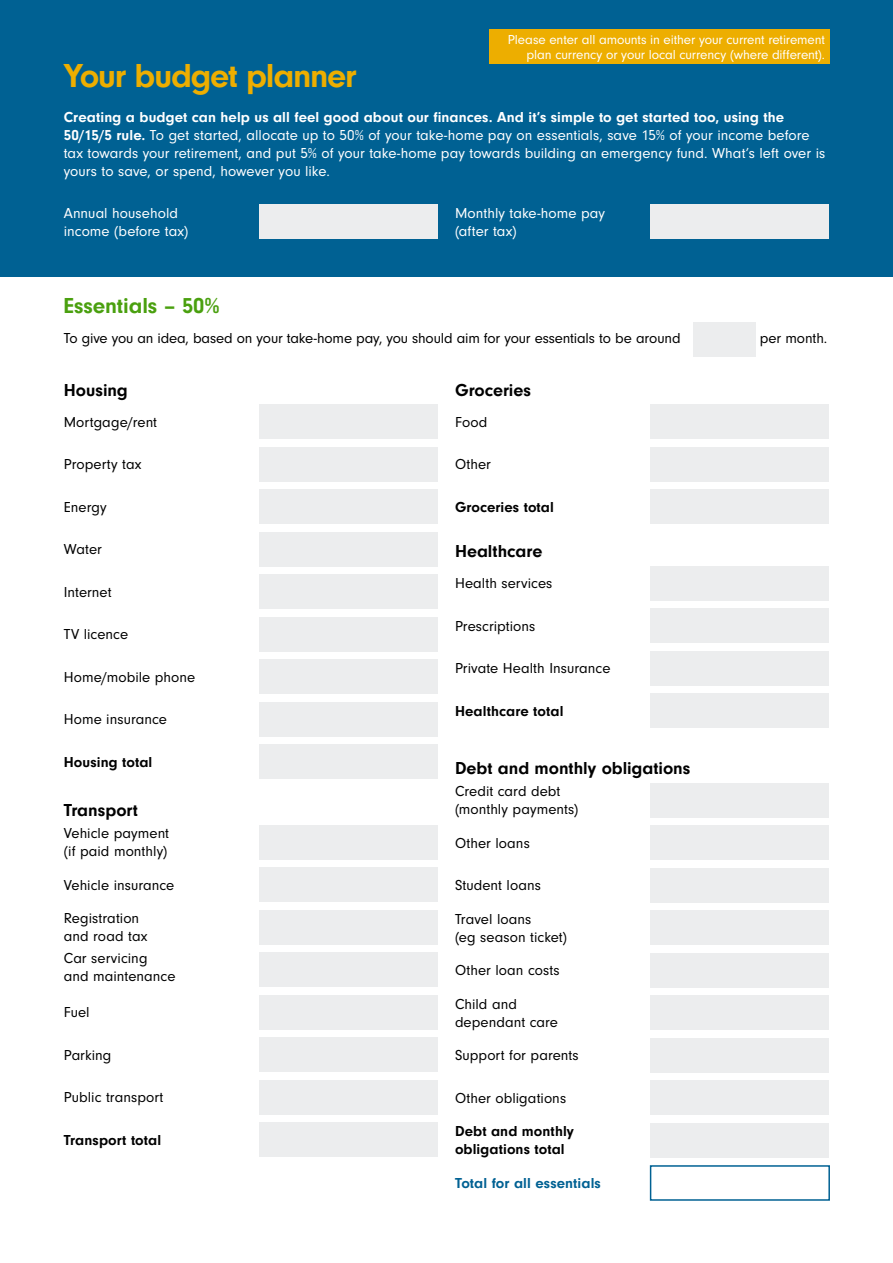
<style>
.page{position:relative;width:893px;height:1263px;background:#fff}
.page>*{position:absolute;margin:0;border:0;box-sizing:border-box;transform-origin:0 0}
.t1{font:700 34.5px "Neuzeit Gro";letter-spacing:-.035em;color:#edae00}
.t2{font:700 22.5px "Neuzeit Gro";letter-spacing:-.005em;color:#4aa00f}
.t3{font:700 18px "Neuzeit Gro";color:#000}
.t4{font:15px/18px "Neuzeit Gro";letter-spacing:.005em;color:#000}
.t5{font:15px/18px "Neuzeit Gro";letter-spacing:.005em;color:#fff}
.t6{font:700 15px/18px "Neuzeit Gro";letter-spacing:.005em;color:#000}
.t7{font:700 15px "Neuzeit Gro";letter-spacing:.005em;color:#006193}
.t8{font:13.5px/15px "Neuzeit Gro";letter-spacing:-.01em;color:#fff;text-align:right}
.s1{font-weight:700}
</style>
<div class="page">
<div style="left:0;top:0;width:893px;height:276px;background:#006193"></div>
<div style="left:259px;top:205px;width:179px;height:34px;background:#ecedee"></div>
<div style="left:259px;top:405px;width:179px;height:34px;background:#ecedee"></div>
<div style="left:259px;top:825px;width:179px;height:34px;background:#ecedee"></div>
<div style="left:259px;top:447px;width:179px;height:34px;background:#ecedee"></div>
<div style="left:259px;top:490px;width:179px;height:34px;background:#ecedee"></div>
<div style="left:259px;top:532px;width:179px;height:34px;background:#ecedee"></div>
<div style="left:259px;top:575px;width:179px;height:34px;background:#ecedee"></div>
<div style="left:259px;top:617px;width:179px;height:34px;background:#ecedee"></div>
<div style="left:259px;top:660px;width:179px;height:34px;background:#ecedee"></div>
<div style="left:259px;top:702px;width:179px;height:34px;background:#ecedee"></div>
<div style="left:259px;top:745px;width:179px;height:34px;background:#ecedee"></div>
<div style="left:651px;top:205px;width:178px;height:34px;background:#ecedee"></div>
<div style="left:489px;top:30px;width:340px;height:34px;background:#edae00"></div>
<div style="left:694px;top:323px;width:62px;height:34px;background:#ecedee"></div>
<div style="left:259px;top:910px;width:179px;height:34px;background:#ecedee"></div>
<div style="left:259px;top:867px;width:179px;height:34px;background:#ecedee"></div>
<div style="left:259px;top:952px;width:179px;height:34px;background:#ecedee"></div>
<div style="left:259px;top:995px;width:179px;height:34px;background:#ecedee"></div>
<div style="left:259px;top:1037px;width:179px;height:34px;background:#ecedee"></div>
<div style="left:259px;top:1080px;width:179px;height:34px;background:#ecedee"></div>
<div style="left:259px;top:1123px;width:179px;height:34px;background:#ecedee"></div>
<div style="left:651px;top:783px;width:178px;height:34px;background:#ecedee"></div>
<div style="left:651px;top:868px;width:178px;height:34px;background:#ecedee"></div>
<div style="left:651px;top:826px;width:178px;height:34px;background:#ecedee"></div>
<div style="left:651px;top:911px;width:178px;height:34px;background:#ecedee"></div>
<div style="left:651px;top:953px;width:178px;height:34px;background:#ecedee"></div>
<div style="left:651px;top:996px;width:178px;height:34px;background:#ecedee"></div>
<div style="left:651px;top:1038px;width:178px;height:34px;background:#ecedee"></div>
<div style="left:651px;top:1081px;width:178px;height:34px;background:#ecedee"></div>
<div style="left:651px;top:1123px;width:178px;height:34px;background:#ecedee"></div>
<div style="left:651px;top:405px;width:178px;height:34px;background:#ecedee"></div>
<div style="left:651px;top:447px;width:178px;height:34px;background:#ecedee"></div>
<div style="left:651px;top:490px;width:178px;height:34px;background:#ecedee"></div>
<div style="left:651px;top:566px;width:178px;height:34px;background:#ecedee"></div>
<div style="left:651px;top:609px;width:178px;height:34px;background:#ecedee"></div>
<div style="left:651px;top:651px;width:178px;height:34px;background:#ecedee"></div>
<div style="left:651px;top:694px;width:178px;height:34px;background:#ecedee"></div>
<div style="left:650px;top:1165px;width:180px;height:36px;border:2px solid #006193"></div>
<p class="t8" style="left:508px;top:32px;width:318px">Please enter all amounts in either your current retirement plan currency or your local currency (where different).</p>
<h1 class="t1" style="left:64px;top:56px;width:294px">Your budget planner</h1>
<p class="t5" style="left:64px;top:109px;width:763px"><span class="s1">Creating a budget can help us all feel good about our finances. And it’s simple to get started too, using the 50/15/5 rule.</span> To get started, allocate up to 50% of your take-home pay on essentials, save 15% of your income before tax towards your retirement, and put 5% of your take-home pay towards building an emergency fund. What’s left over is yours to save, or spend, however you like.</p>
<p class="t5" style="left:64px;top:204px;width:126px">Annual household income (before tax)</p>
<p class="t5" style="left:455px;top:204px;width:152px">Monthly take-home pay (after tax)</p>
<h2 class="t2" style="left:64px;top:293px;width:157px">Essentials – 50%</h2>
<p class="t4" style="left:64px;top:330px;width:618px">To give you an idea, based on your take-home pay, you should aim for your essentials to be around</p>
<p class="t4" style="left:760px;top:330px;width:69px">per month.</p>
<p class="t3" style="left:64px;top:379px;width:65px">Housing</p>
<p class="t4" style="left:64px;top:413px;width:95px">Mortgage/rent</p>
<p class="t4" style="left:64px;top:456px;width:79px">Property tax</p>
<p class="t4" style="left:64px;top:498px;width:44px">Energy</p>
<p class="t4" style="left:64px;top:541px;width:40px">Water</p>
<p class="t4" style="left:64px;top:583px;width:49px">Internet</p>
<p class="t4" style="left:64px;top:626px;width:66px">TV licence</p>
<p class="t4" style="left:64px;top:668px;width:133px">Home/mobile phone</p>
<p class="t4" style="left:64px;top:711px;width:105px">Home insurance</p>
<p class="t6" style="left:64px;top:753px;width:90px">Housing total</p>
<p class="t3" style="left:64px;top:800px;width:76px">Transport</p>
<p class="t4" style="left:64px;top:824px;width:107px">Vehicle payment (if paid monthly)</p>
<p class="t4" style="left:64px;top:876px;width:112px">Vehicle insurance</p>
<p class="t4" style="left:64px;top:909px;width:85px">Registration and road tax</p>
<p class="t4" style="left:64px;top:949px;width:113px">Car servicing and maintenance</p>
<p class="t4" style="left:64px;top:1003px;width:27px">Fuel</p>
<p class="t4" style="left:64px;top:1046px;width:49px">Parking</p>
<p class="t4" style="left:64px;top:1088px;width:101px">Public transport</p>
<p class="t6" style="left:64px;top:1131px;width:99px">Transport total</p>
<p class="t3" style="left:455px;top:379px;width:78px">Groceries</p>
<p class="t4" style="left:455px;top:413px;width:34px">Food</p>
<p class="t4" style="left:455px;top:456px;width:37px">Other</p>
<p class="t6" style="left:455px;top:498px;width:100px">Groceries total</p>
<p class="t3" style="left:455px;top:541px;width:89px">Healthcare</p>
<p class="t4" style="left:455px;top:575px;width:99px">Health services</p>
<p class="t4" style="left:455px;top:617px;width:82px">Prescriptions</p>
<p class="t4" style="left:455px;top:660px;width:157px">Private Health Insurance</p>
<p class="t6" style="left:455px;top:702px;width:110px">Healthcare total</p>
<p class="t3" style="left:455px;top:758px;width:237px">Debt and monthly obligations</p>
<p class="t4" style="left:455px;top:783px;width:125px">Credit card debt (monthly payments)</p>
<p class="t4" style="left:455px;top:834px;width:76px">Other loans</p>
<p class="t4" style="left:455px;top:877px;width:88px">Student loans</p>
<p class="t4" style="left:455px;top:910px;width:113px">Travel loans<br>(eg season ticket)</p>
<p class="t4" style="left:455px;top:962px;width:106px">Other loan costs</p>
<p class="t4" style="left:455px;top:995px;width:105px">Child and dependant care</p>
<p class="t4" style="left:455px;top:1047px;width:125px">Support for parents</p>
<p class="t4" style="left:455px;top:1089px;width:113px">Other obligations</p>
<p class="t6" style="left:455px;top:1123px;width:120px">Debt and monthly obligations total</p>
<p class="t7" style="left:455px;top:1174px;width:147px">Total for all essentials</p>
</div>
